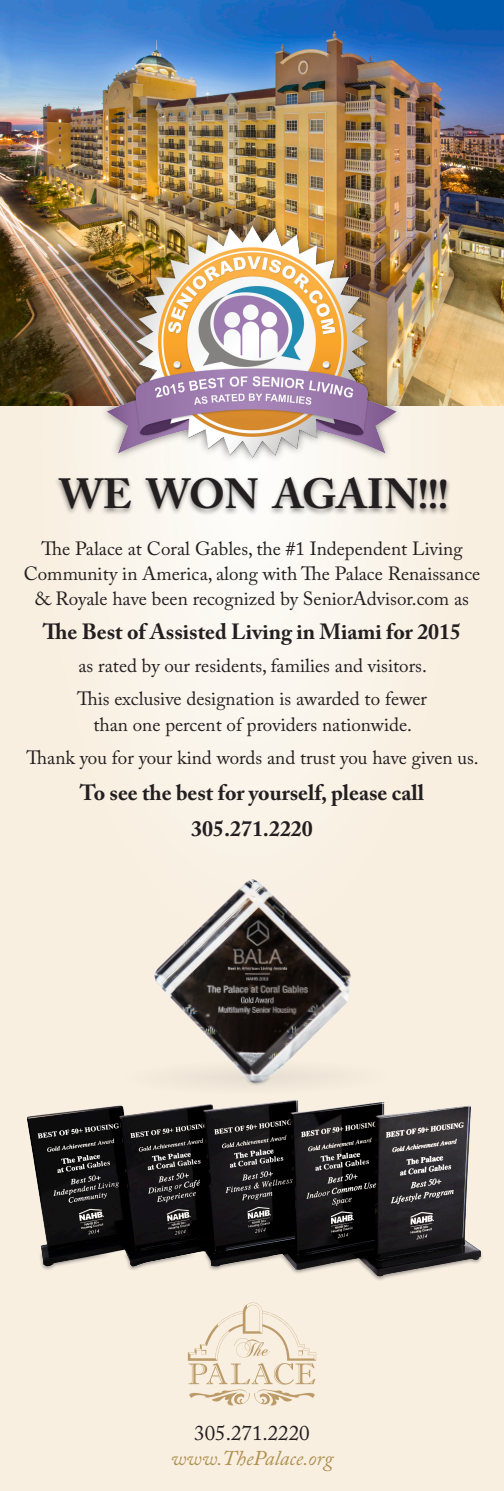
<style>
.page{position:relative;width:504px;height:1491px;background:#fff}
.page>*{position:absolute;margin:0;border:0;box-sizing:border-box;transform-origin:0 0}
.t1{font:700 41.82px "Adobe Caslon Pro";letter-spacing:-.005em;color:#231f20}
.t2{font:700 21.88px "Adobe Caslon Pro";color:#231f20}
.ParaStyle02-Leading{font:italic 21px "Adobe Caslon Pro";color:#b08f50}
.ParaStyle02-Leading-2{font:21px "Adobe Caslon Pro";color:#231f20}
.t3{font:19.07px/25.4px "Adobe Caslon Pro";color:#231f20;text-align:center}
</style>
<div class="page">
<div style="left:0;top:287px;width:504px;height:1204px;background:linear-gradient(to bottom,#faf3e8,#f8eedf)"></div>
<svg style="left:359px;top:1060px;width:29px;height:22px"></svg>
<img style="left:122px;top:832px;width:237px;height:250px">
<img style="left:131px;top:1073px;width:228px;height:9px">
<img style="left:0;top:0;width:504px;height:406px">
<div style="left:100px;top:219px;width:304px;height:246px;background:#231f20;opacity:.6"></div>
<img style="left:106px;top:206px;width:292px;height:251px">
<div style="left:54px;top:476px;width:397px;height:40px;background:#231f20;opacity:.5"></div>
<img style="left:3px;top:1082px;width:499px;height:204px">
<svg style="left:188px;top:1303px;width:128px;height:103px;background:#efe2cf"></svg>
<p class="t1" style="left:59px;top:469px;width:391px">WE WON AGAIN!!!</p>
<p class="t3" style="left:24px;top:535px;width:458px">The Palace at Coral Gables, the #1 Independent Living<br>Community in America, along with The Palace Renaissance &amp; Royale have been recognized by SeniorAdvisor.com as</p>
<p class="t2" style="left:43px;top:618px;width:420px">The Best of Assisted Living in Miami for 2015</p>
<p class="t3" style="left:78px;top:653px;width:350px">as rated by our residents, families and visitors.</p>
<p class="t3" style="left:77px;top:686px;width:351px">This exclusive designation is awarded to fewer than one percent of providers nationwide.</p>
<p class="t3" style="left:27px;top:745px;width:454px">Thank you for your kind words and trust you have given us.</p>
<p class="t2" style="left:80px;top:779px;width:346px">To see the best for yourself, please call</p>
<p class="t2" style="left:191px;top:815px;width:123px">305.271.2220</p>
<p class="ParaStyle02-Leading-2" style="left:194px;top:1420px;width:117px">305.271.2220</p>
<p class="ParaStyle02-Leading" style="left:171px;top:1446px;width:164px">www.ThePalace.org</p>
</div>
